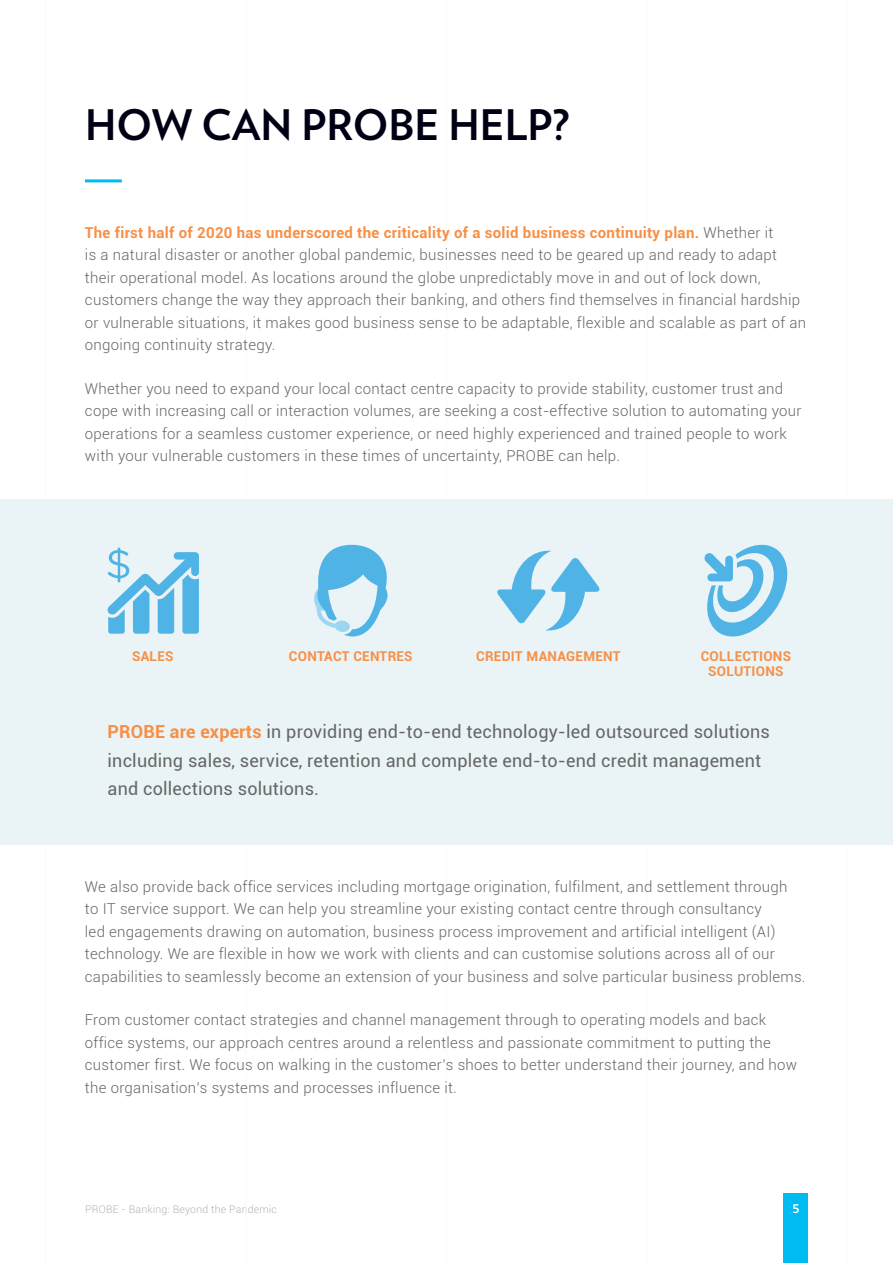
<style>
.page{position:relative;width:893px;height:1263px;background:#fff}
.page>*{position:absolute;margin:0;border:0;box-sizing:border-box;transform-origin:0 0}
.t1{font:700 42px "Verlag";color:#000014}
.t2{font:18px/28.5px "Roboto";letter-spacing:.01em;color:#666}
.t3{font:300 15px/22.5px "Roboto";letter-spacing:.02em;color:#666}
.t4{font:700 13.5px/15px "Roboto";letter-spacing:.02em;color:#f78f45;text-align:center}
.t5{font:700 12px "Verlag";color:#fff}
.t6{font:300 10.5px "Roboto";letter-spacing:.02em;color:#b3b3b3}
.s1{font-weight:700;color:#f78f45}
</style>
<div class="page">
<div style="left:784px;top:1193px;width:24px;height:70px;background:#00bbf2"></div>
<hr style="left:45px;top:0;width:1px;height:1263px;background:#fbfafa">
<hr style="left:246px;top:0;width:1px;height:1263px;background:#fbfafa">
<hr style="left:446px;top:0;width:1px;height:1263px;background:#fbfafa">
<hr style="left:646px;top:0;width:1px;height:1263px;background:#fbfafa">
<hr style="left:847px;top:0;width:1px;height:1263px;background:#fbfafa">
<hr style="left:85px;top:179px;width:37px;height:3px;background:#00bbf2">
<div style="left:0;top:499px;width:893px;height:345px;background:#eaf3f5"></div>
<svg style="left:107px;top:548px;width:92px;height:86px"></svg>
<svg style="left:314px;top:545px;width:74px;height:91px"></svg>
<svg style="left:497px;top:550px;width:103px;height:81px"></svg>
<svg style="left:704px;top:544px;width:84px;height:93px"></svg>
<h1 class="t1" style="left:85px;top:92px;width:486px">HOW CAN PROBE HELP?</h1>
<p class="t3" style="left:85px;top:221px;width:723px"><span class="s1">The first half of 2020 has underscored the criticality of a solid business continuity plan.</span> Whether it<br>is a natural disaster or another global pandemic, businesses need to be geared up and ready to adapt their operational model. As locations around the globe unpredictably move in and out of lock down, customers change the way they approach their banking, and others find themselves in financial hardship or vulnerable situations, it makes good business sense to be adaptable, flexible and scalable as part of an ongoing continuity strategy.</p>
<p class="t3" style="left:85px;top:377px;width:718px">Whether you need to expand your local contact centre capacity to provide stability, customer trust and cope with increasing call or interaction volumes, are seeking a cost-effective solution to automating your operations for a seamless customer experience, or need highly experienced and trained people to work with your vulnerable customers in these times of uncertainty, PROBE can help.</p>
<p class="t4" style="left:132px;top:648px;width:43px">SALES</p>
<p class="t4" style="left:289px;top:648px;width:125px">CONTACT CENTRES</p>
<p class="t4" style="left:476px;top:648px;width:146px">CREDIT MANAGEMENT</p>
<p class="t4" style="left:701px;top:648px;width:92px">COLLECTIONS<br>SOLUTIONS</p>
<p class="t2" style="left:108px;top:717px;width:664px"><span class="s1">PROBE are experts</span> in providing end-to-end technology-led outsourced solutions including sales, service, retention and complete end-to-end credit management and collections solutions.</p>
<p class="t3" style="left:85px;top:874px;width:722px">We also provide back office services including mortgage origination, fulfilment, and settlement through<br>to IT service support. We can help you streamline your existing contact centre through consultancy<br>led engagements drawing on automation, business process improvement and artificial intelligent (AI) technology. We are flexible in how we work with clients and can customise solutions across all of our capabilities to seamlessly become an extension of your business and solve particular business problems.</p>
<p class="t3" style="left:85px;top:1008px;width:714px">From customer contact strategies and channel management through to operating models and back office systems, our approach centres around a relentless and passionate commitment to putting the customer first. We focus on walking in the customer’s shoes to better understand their journey, and how the organisation’s systems and processes influence it.</p>
<p class="t6" style="left:85px;top:1202px;width:193px">PROBE - Banking: Beyond the Pandemic</p>
<p class="t5" style="left:792px;top:1199px;width:9px">5</p>
</div>
